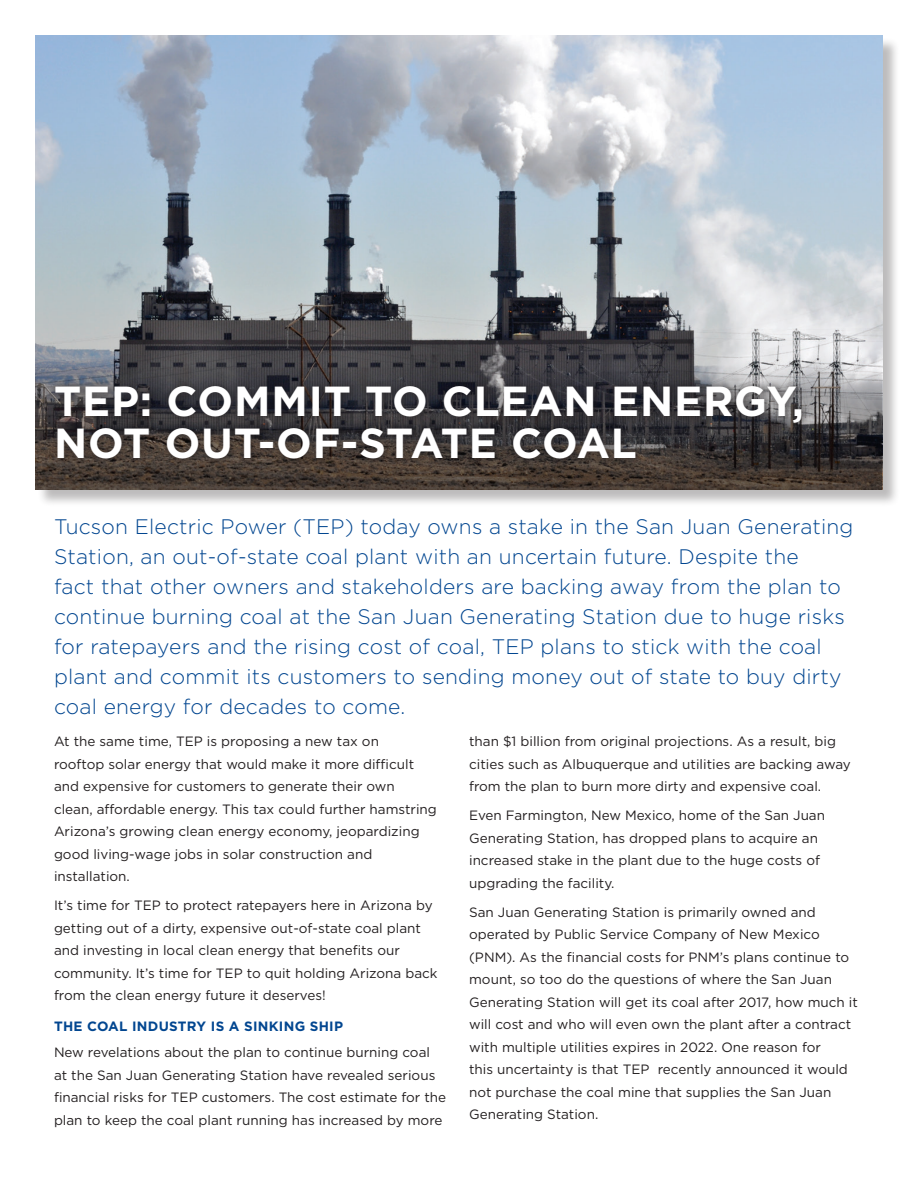
<style>
.page{position:relative;width:918px;height:1188px;background:#fff}
.page>*{position:absolute;margin:0;border:0;box-sizing:border-box;transform-origin:0 0}
.t1{font:700 42px/42px "Gotham";letter-spacing:.02em;color:#fff}
.t2{font:300 21px/30px "Gotham";letter-spacing:.01em;color:#024690}
.t3{font:13.5px/22.5px "Gotham";color:#231f20}
.t4{font:700 13.5px "Gotham";letter-spacing:.02em;color:#024690}
</style>
<div class="page">
<div style="left:37px;top:37px;width:863px;height:470px;background:#231f20;opacity:.3"></div>
<img style="left:36px;top:36px;width:846px;height:330px">
<svg style="left:36px;top:366px;width:846px;height:123px;background:#524b49"></svg>
<div style="left:48px;top:379px;width:763px;height:89px;background:#231f20;opacity:.5"></div>
<h1 class="t1" style="left:54px;top:379px;width:752px">TEP: COMMIT TO CLEAN ENERGY,<br>NOT OUT-OF-STATE COAL</h1>
<p class="t2" style="left:54px;top:511px;width:801px">Tucson Electric Power (TEP) today owns a stake in the San Juan Generating Station, an out-of-state coal plant with an uncertain future. Despite the<br>fact that other owners and stakeholders are backing away from the plan to continue burning coal at the San Juan Generating Station due to huge risks for ratepayers and the rising cost of coal, TEP plans to stick with the coal plant and commit its customers to sending money out of state to buy dirty coal energy for decades to come.</p>
<p class="t3" style="left:54px;top:730px;width:384px">At the same time, TEP is proposing a new tax on<br>rooftop solar energy that would make it more difficult and expensive for customers to generate their own clean, affordable energy. This tax could further hamstring Arizona’s growing clean energy economy, jeopardizing good living-wage jobs in solar construction and installation.</p>
<p class="t3" style="left:54px;top:894px;width:385px">It’s time for TEP to protect ratepayers here in Arizona by getting out of a dirty, expensive out-of-state coal plant and investing in local clean energy that benefits our community. It’s time for TEP to quit holding Arizona back from the clean energy future it deserves!</p>
<p class="t4" style="left:54px;top:1019px;width:291px">THE COAL INDUSTRY IS A SINKING SHIP</p>
<p class="t3" style="left:54px;top:1041px;width:394px">New revelations about the plan to continue burning coal at the San Juan Generating Station have revealed serious financial risks for TEP customers. The cost estimate for the plan to keep the coal plant running has increased by more</p>
<p class="t3" style="left:469px;top:730px;width:383px">than $1 billion from original projections. As a result, big cities such as Albuquerque and utilities are backing away from the plan to burn more dirty and expensive coal.</p>
<p class="t3" style="left:469px;top:804px;width:357px">Even Farmington, New Mexico, home of the San Juan Generating Station, has dropped plans to acquire an increased stake in the plant due to the huge costs of upgrading the facility.</p>
<p class="t3" style="left:469px;top:901px;width:390px">San Juan Generating Station is primarily owned and operated by Public Service Company of New Mexico (PNM). As the financial costs for PNM’s plans continue to mount, so too do the questions of where the San Juan Generating Station will get its coal after 2017, how much it will cost and who will even own the plant after a contract with multiple utilities expires in 2022. One reason for<br>this uncertainty is that TEP recently announced it would not purchase the coal mine that supplies the San Juan Generating Station.</p>
</div>
